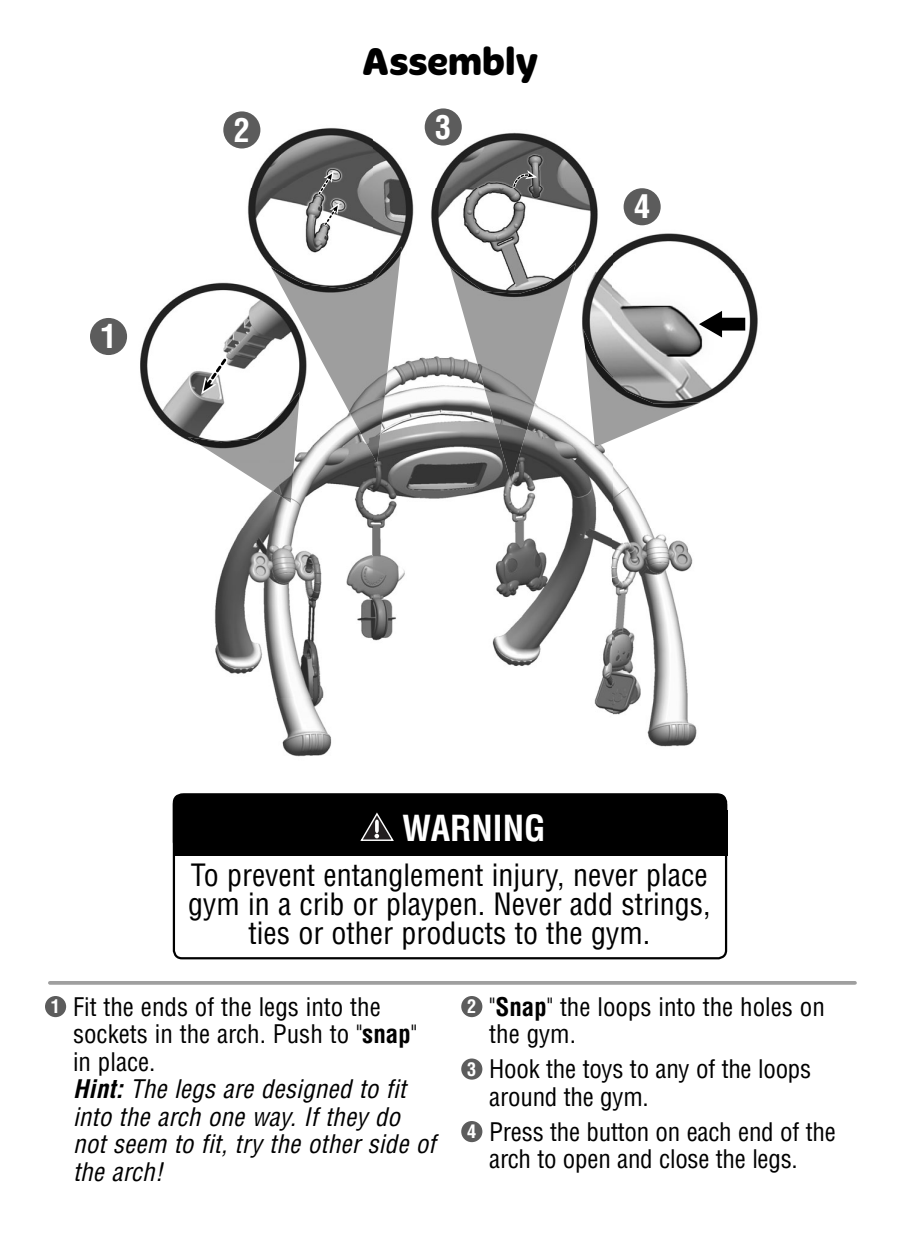
<style>
.page{position:relative;width:900px;height:1260px;background:#fff}
.page>*{position:absolute;margin:0;border:0;box-sizing:border-box;transform-origin:0 0}
.t1{font:700 40px "Merge";color:#000}
.t2{font:700 condensed 35px "Helvetica LT Std";color:#fff}
.t3{font:700 condensed 32.25px "Helvetica LT Std";color:#fff}
.t4{font:condensed 30px/28.8px "Helvetica LT Std";color:#000;text-align:center}
.t5{font:italic condensed 25px/27.5px "Helvetica LT Std";letter-spacing:.01em;color:#000}
.t6{font:condensed 25px/27.5px "Helvetica LT Std";letter-spacing:-.01em;color:#000}
.s1{font-weight:700;font-style:normal;font-size:18.25px;color:#fff}
.s2{font-style:normal}
.s3{font-weight:700;font-style:normal}
.s4{font-weight:700}
.s5{font-weight:700;font-size:18.25px;color:#fff}
</style>
<div class="page">
<img style="left:140px;top:111px;width:618px;height:646px">
<svg style="left:695px;top:307px;width:52px;height:34px"></svg>
<svg style="left:200px;top:352px;width:33px;height:40px"></svg>
<svg style="left:511px;top:170px;width:26px;height:19px"></svg>
<svg style="left:315px;top:171px;width:19px;height:26px"></svg>
<svg style="left:322px;top:203px;width:18px;height:25px"></svg>
<div style="left:223px;top:111px;width:37px;height:37px;background:#5c5c5c;border-radius:50%"></div>
<div style="left:90px;top:318px;width:37px;height:37px;background:#5c5c5c;border-radius:50%"></div>
<div style="left:425px;top:108px;width:37px;height:38px;background:#5c5c5c;border-radius:50%"></div>
<div style="left:624px;top:188px;width:37px;height:37px;background:#5c5c5c;border-radius:50%"></div>
<div style="left:173px;top:793px;width:554px;height:166px;border:2px solid #000;border-radius:8px"></div>
<div style="left:173px;top:794px;width:554px;height:59px;background:#000;border-radius:11px"></div>
<div style="left:173px;top:810px;width:554px;height:46px;background:#000"></div>
<svg style="left:360px;top:812px;width:34px;height:29px"></svg>
<svg style="left:50px;top:981px;width:805px;height:4px;background:#a4a4a4"></svg>
<div style="left:461px;top:996px;width:21px;height:21px;background:#5c5c5c;border-radius:50%"></div>
<div style="left:461px;top:1059px;width:21px;height:21px;background:#5c5c5c;border-radius:50%"></div>
<div style="left:461px;top:1121px;width:21px;height:21px;background:#5c5c5c;border-radius:50%"></div>
<div style="left:45px;top:996px;width:21px;height:21px;background:#5c5c5c;border-radius:50%"></div>
<img style="left:188px;top:392px;width:112px;height:111px">
<img style="left:583px;top:329px;width:118px;height:118px">
<img style="left:271px;top:247px;width:130px;height:216px">
<img style="left:450px;top:263px;width:126px;height:220px">
<p class="t3" style="left:100px;top:325px;width:18px">1</p>
<p class="t3" style="left:234px;top:118px;width:18px">2</p>
<h1 class="t1" style="left:362px;top:46px;width:178px">Assembly</h1>
<p class="t3" style="left:435px;top:115px;width:18px">3</p>
<p class="t3" style="left:634px;top:195px;width:18px">4</p>
<h2 class="t2" style="left:402px;top:816px;width:145px">WARNING</h2>
<p class="t4" style="left:188px;top:864px;width:524px">To prevent entanglement injury, never place gym in a crib or playpen. Never add strings, ties or other products to the gym.</p>
<p class="t5" style="left:73px;top:995px;width:364px;text-indent:-22px"><span class="s1">1</span> <span class="s2">Fit the ends of the legs into the sockets in the arch. Push to "</span><span class="s3">snap</span><span class="s2">" in place.<br></span><span class="s4">Hint:</span> The legs are designed to fit into the arch one way. If they do not seem to fit, try the other side of the arch!</p>
<p class="t6" style="left:489px;top:995px;width:337px;text-indent:-22px"><span class="s5">2</span> "<span class="s4">Snap</span>" the loops into the holes on the gym.</p>
<p class="t6" style="left:489px;top:1058px;width:323px;text-indent:-22px"><span class="s5">3</span> Hook the toys to any of the loops around the gym.</p>
<p class="t6" style="left:489px;top:1120px;width:348px;text-indent:-22px"><span class="s5">4</span> Press the button on each end of the arch to open and close the legs.</p>
</div>
